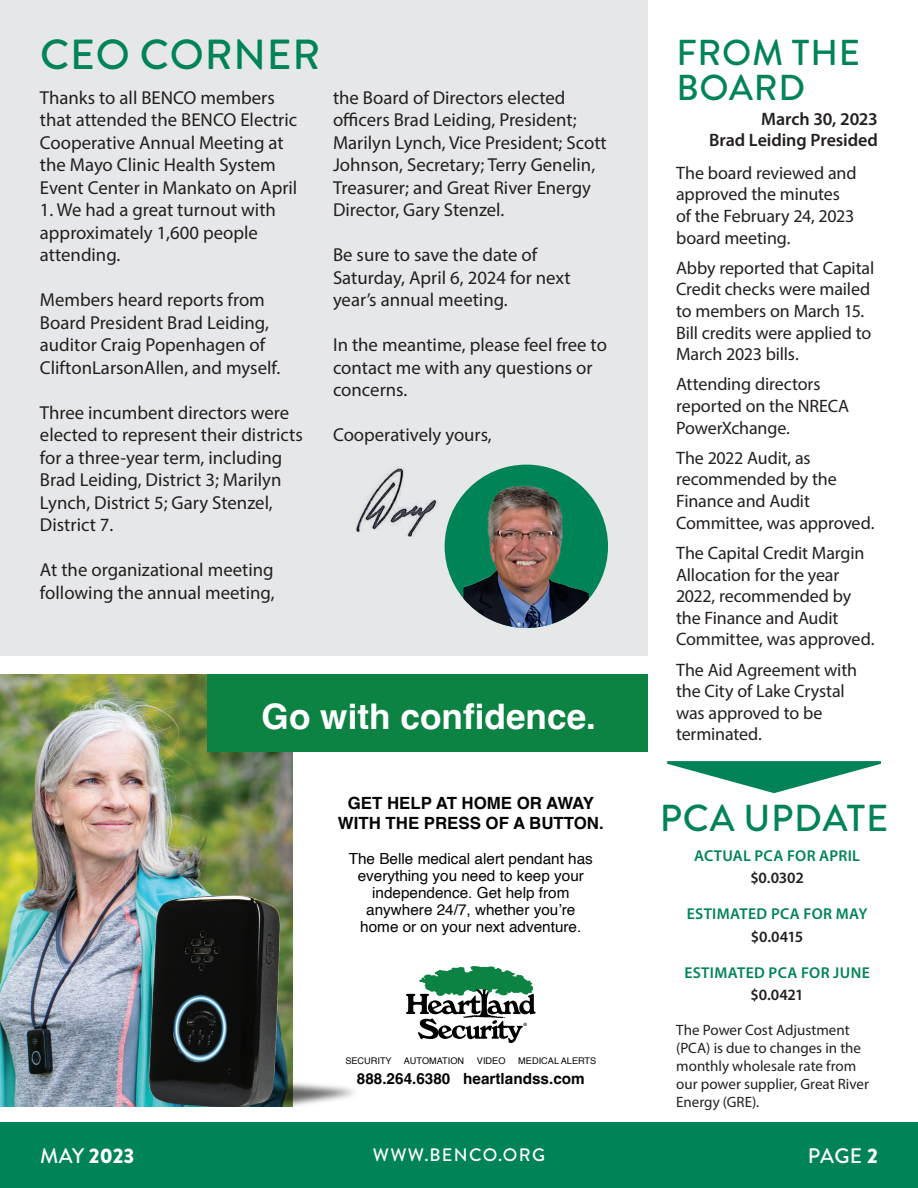
<style>
.page{position:relative;width:918px;height:1188px;background:#fff}
.page>*{position:absolute;margin:0;border:0;box-sizing:border-box;transform-origin:0 0}
.t1{font:500 42px "Brandon Grotesque";letter-spacing:.02em;color:#008457}
.t2{font:500 37.5px "Brandon Grotesque";letter-spacing:.02em;color:#008457}
.t3{font:500 36px/34.5px "Brandon Grotesque";letter-spacing:.02em;color:#008457}
.t4{font:700 35.25px "Helvetica";color:#fff}
.t5{font:900 21px "Brandon Grotesque";color:#fff}
.t6{font:500 21px "Brandon Grotesque";color:#fff}
.t7{font:18.75px/22.5px "Myriad Pro";color:#231f20}
.t8{font:18px/21.6px "Myriad Pro";letter-spacing:-.01em;color:#231f20}
.t9{font:600 18px/21.6px "Myriad Pro";letter-spacing:-.005em;color:#231f20;text-align:right}
.t10{font:500 18px "Brandon Grotesque";letter-spacing:.07em;color:#fff}
.t11{font:700 16.8px/20.2px "Helvetica";color:#040503;text-align:center}
.t12{font:600 15.75px/22.5px "Myriad Pro";letter-spacing:.02em;color:#008457;text-align:center}
.t13{font:15.3px/16.8px "Helvetica";color:#040503;text-align:center}
.t14{font:700 15.3px "Helvetica";color:#040503}
.t15{font:15px/18px "Myriad Pro";color:#231f20}
.t16{font:9.15px "Helvetica";color:#040503}
.s1{color:#231f20}
.s2{font-weight:500}
.s3{font-weight:900}
</style>
<div class="page">
<div style="left:0;top:0;width:648px;height:656px;background:#e6e7e9"></div>
<div style="left:0;top:1122px;width:918px;height:66px;background:#008457"></div>
<img style="left:356px;top:467px;width:90px;height:77px">
<div style="left:445px;top:465px;width:163px;height:163px;background:#008457;border-radius:50%"></div>
<img style="left:463px;top:472px;width:126px;height:156px">
<svg style="left:667px;top:761px;width:214px;height:32px"></svg>
<img style="left:0;top:675px;width:292px;height:432px">
<div style="left:207px;top:675px;width:441px;height:77px;background:#0c8342"></div>
<svg style="left:406px;top:966px;width:130px;height:77px"></svg>
<img style="left:56px;top:828px;width:298px;height:279px">
<p class="t1" style="left:40px;top:26px;width:282px">CEO CORNER</p>
<p class="t7" style="left:40px;top:86px;width:259px">Thanks to all BENCO members that attended the BENCO Electric<br>Cooperative Annual Meeting at the Mayo Clinic Health System<br>Event Center in Mankato on April</p>
<p class="t7" style="left:40px;top:198px;width:238px">1. We had a great turnout with approximately 1,600 people attending.</p>
<p class="t7" style="left:40px;top:288px;width:242px">Members heard reports from<br>Board President Brad Leiding, auditor Craig Popenhagen of<br>CliftonLarsonAllen, and myself.</p>
<p class="t7" style="left:40px;top:401px;width:264px">Three incumbent directors were elected to represent their districts for a three-year term, including<br>Brad Leiding, District 3; Marilyn<br>Lynch, District 5; Gary Stenzel,<br>District 7.</p>
<p class="t7" style="left:40px;top:558px;width:236px">At the organizational meeting following the annual meeting,</p>
<p class="t7" style="left:333px;top:86px;width:275px">the Board of Directors elected officers Brad Leiding, President; Marilyn Lynch, Vice President; Scott Johnson, Secretary; Terry Genelin, Treasurer; and Great River Energy Director, Gary Stenzel.</p>
<p class="t7" style="left:333px;top:243px;width:239px">Be sure to save the date of<br>Saturday, April 6, 2024 for next year’s annual meeting.</p>
<p class="t7" style="left:333px;top:333px;width:275px">In the meantime, please feel free to contact me with any questions or concerns.</p>
<p class="t7" style="left:333px;top:423px;width:160px">Cooperatively yours,</p>
<p class="t4" style="left:262px;top:695px;width:336px">Go with confidence.</p>
<p class="t11" style="left:338px;top:795px;width:267px">GET HELP AT HOME OR AWAY<br>WITH THE PRESS OF A BUTTON.</p>
<p class="t13" style="left:349px;top:851px;width:246px">The Belle medical alert pendant has everything you need to keep your independence. Get help from anywhere 24/7, whether you’re home or on your next adventure.</p>
<p class="t16" style="left:345px;top:1053px;width:48px">SECURITY</p>
<p class="t16" style="left:404px;top:1053px;width:62px">AUTOMATION</p>
<p class="t16" style="left:477px;top:1053px;width:30px">VIDEO</p>
<p class="t16" style="left:518px;top:1053px;width:80px">MEDICAL ALERTS</p>
<p class="t14" style="left:357px;top:1069px;width:229px">888.264.6380 heartlandss.com</p>
<p class="t3" style="left:676px;top:36px;width:185px">FROM THE<br>BOARD</p>
<p class="t9" style="left:709px;top:108px;width:170px">March 30, 2023<br>Brad Leiding Presided</p>
<p class="t8" style="left:676px;top:162px;width:182px">The board reviewed and approved the minutes of the February 24, 2023 board meeting.</p>
<p class="t8" style="left:676px;top:257px;width:200px">Abby reported that Capital<br>Credit checks were mailed to members on March 15.<br>Bill credits were applied to<br>March 2023 bills.</p>
<p class="t8" style="left:676px;top:373px;width:175px">Attending directors reported on the NRECA<br>PowerXchange.</p>
<p class="t8" style="left:676px;top:447px;width:200px">The 2022 Audit, as recommended by the<br>Finance and Audit<br>Committee, was approved.</p>
<p class="t8" style="left:676px;top:542px;width:200px">The Capital Credit Margin<br>Allocation for the year<br>2022, recommended by the Finance and Audit<br>Committee, was approved.</p>
<p class="t8" style="left:676px;top:658px;width:183px">The Aid Agreement with the City of Lake Crystal was approved to be terminated.</p>
<p class="t2" style="left:660px;top:792px;width:230px">PCA UPDATE</p>
<p class="t12" style="left:694px;top:844px;width:167px">ACTUAL PCA FOR APRIL <span class="s1">$0.0302</span></p>
<p class="t12" style="left:687px;top:902px;width:182px">ESTIMATED PCA FOR MAY <span class="s1">$0.0415</span></p>
<p class="t12" style="left:684px;top:961px;width:187px">ESTIMATED PCA FOR JUNE <span class="s1">$0.0421</span></p>
<p class="t15" style="left:676px;top:1020px;width:194px">The Power Cost Adjustment (PCA) is due to changes in the monthly wholesale rate from our power supplier, Great River<br>Energy (GRE).</p>
<p class="t5" style="left:40px;top:1141px;width:96px"><span class="s2">MAY</span> 2023</p>
<p class="t10" style="left:373px;top:1142px;width:174px">WWW.BENCO.ORG</p>
<p class="t6" style="left:808px;top:1141px;width:72px">PAGE <span class="s3">2</span></p>
</div>
